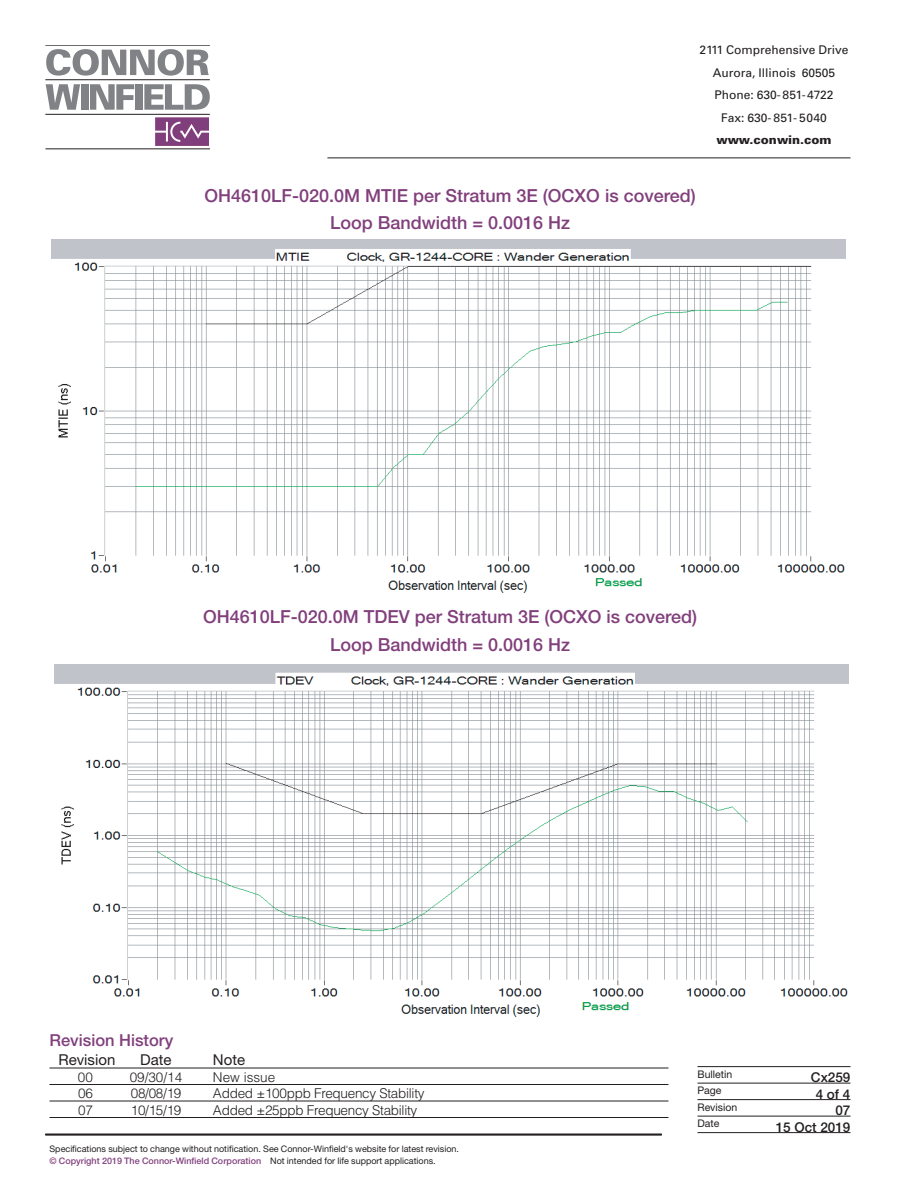
<style>
.page{position:relative;width:918px;height:1188px;background:#fff}
.page>*{position:absolute;margin:0;border:0;box-sizing:border-box;transform-origin:0 0}
.Subhead_1{font:500 18px "Helvetica Neue";color:#813f7c}
.Subhead_2{font:500 16.5px "Helvetica Neue";color:#81407d}
.Chart_head{font:15px "Helvetica Neue";color:#231f20}
.Chart{font:300 13.5px "Helvetica";letter-spacing:-.02em;color:#231f20}
.ID_2{font:500 13.5px "Helvetica Neue";color:#231f20}
.Chart-2{font:300 13.5px "Helvetica";color:#231f20}
.t1{font:12px/22.5px "Univers";color:#231f20;text-align:center}
.t2{font:900 12px "Univers";color:#231f20}
.ID_1{font:10.5px "Helvetica Neue";color:#231f20}
.t3{font:9px/12px "Helvetica Neue";color:#231f20}
.s1{font-weight:500;color:#81407d}
</style>
<div class="page">
<svg style="left:46px;top:49px;width:163px;height:27px"></svg>
<svg style="left:46px;top:84px;width:34px;height:26px"></svg>
<div style="left:81px;top:84px;width:7px;height:26px;background:#808285"></div>
<svg style="left:90px;top:84px;width:44px;height:26px"></svg>
<div style="left:136px;top:84px;width:7px;height:26px;background:#808285"></div>
<svg style="left:144px;top:84px;width:66px;height:26px"></svg>
<hr style="left:45px;top:45px;width:165px;height:1px;background:#231f20">
<hr style="left:45px;top:79px;width:165px;height:1px;background:#231f20">
<hr style="left:45px;top:114px;width:165px;height:1px;background:#231f20">
<svg style="left:155px;top:117px;width:54px;height:29px;background:#935a8f"></svg>
<hr style="left:46px;top:149px;width:164px;height:1px;background:#231f20">
<hr style="left:327px;top:158px;width:524px;height:1px;background:#231f20">
<hr style="left:45px;top:1135px;width:617px;height:1px;background:#231f20">
<hr style="left:698px;top:1066px;width:152px;height:1px;background:#231f20">
<hr style="left:698px;top:1083px;width:152px;height:1px;background:#231f20">
<hr style="left:698px;top:1099px;width:152px;height:1px;background:#231f20">
<hr style="left:698px;top:1116px;width:152px;height:1px;background:#231f20">
<hr style="left:698px;top:1132px;width:152px;height:1px;background:#231f20">
<img style="left:51px;top:240px;width:795px;height:353px">
<img style="left:54px;top:664px;width:795px;height:353px">
<hr style="left:50px;top:1068px;width:618px;height:1px;background:#231f20">
<hr style="left:50px;top:1084px;width:618px;height:1px;background:#231f20">
<hr style="left:50px;top:1101px;width:618px;height:1px;background:#231f20">
<hr style="left:50px;top:1117px;width:618px;height:1px;background:#231f20">
<hr style="left:45px;top:1134px;width:617px;height:1px;background:#231f20">
<h3 class="t1" style="left:699px;top:39px;width:151px">2111 Comprehensive Drive<br>Aurora, Illinois 60505<br>Phone: 630-851-4722<br>Fax: 630- 851- 5040</h3>
<h3 class="t2" style="left:716px;top:132px;width:117px">www.conwin.com</h3>
<p class="Subhead_1" style="left:205px;top:184px;width:493px">OH4610LF-020.0M MTIE per Stratum 3E (OCXO is covered)</p>
<p class="Subhead_1" style="left:330px;top:212px;width:242px">Loop Bandwidth = 0.0016 Hz</p>
<p class="Subhead_1" style="left:203px;top:606px;width:496px">OH4610LF-020.0M TDEV per Stratum 3E (OCXO is covered)</p>
<p class="Subhead_1" style="left:330px;top:634px;width:242px">Loop Bandwidth = 0.0016 Hz</p>
<p class="Subhead_2" style="left:50px;top:1030px;width:125px">Revision History</p>
<p class="Chart_head" style="left:58px;top:1051px;width:58px">Revision</p>
<p class="Chart_head" style="left:140px;top:1051px;width:33px">Date</p>
<p class="Chart_head" style="left:213px;top:1051px;width:34px">Note</p>
<p class="Chart" style="left:78px;top:1068px;width:17px">00</p>
<p class="Chart" style="left:130px;top:1068px;width:54px">09/30/14</p>
<p class="Chart-2" style="left:213px;top:1068px;width:64px">New issue</p>
<p class="Chart" style="left:78px;top:1085px;width:16px">06</p>
<p class="Chart" style="left:131px;top:1085px;width:52px">08/08/19</p>
<p class="Chart" style="left:213px;top:1085px;width:213px">Added ±100ppb Frequency Stability</p>
<p class="Chart" style="left:78px;top:1101px;width:16px">07</p>
<p class="Chart" style="left:131px;top:1101px;width:52px">10/15/19</p>
<p class="Chart" style="left:213px;top:1101px;width:206px">Added ±25ppb Frequency Stability</p>
<p class="t3" style="left:50px;top:1143px;width:411px">Specifications subject to change without notification. See Connor-Winfield's website for latest revision. <span class="s1">© Copyright 2019 The Connor-Winfield Corporation</span> Not intended for life support applications.</p>
<p class="ID_1" style="left:698px;top:1068px;width:36px">Bulletin</p>
<p class="ID_2" style="left:811px;top:1069px;width:41px">Cx259</p>
<p class="ID_1" style="left:698px;top:1084px;width:26px">Page</p>
<p class="ID_2" style="left:816px;top:1086px;width:36px">4 of 4</p>
<p class="ID_1" style="left:698px;top:1101px;width:41px">Revision</p>
<p class="ID_2" style="left:835px;top:1102px;width:17px">07</p>
<p class="ID_1" style="left:698px;top:1117px;width:23px">Date</p>
<p class="ID_2" style="left:776px;top:1119px;width:76px">15 Oct 2019</p>
</div>
